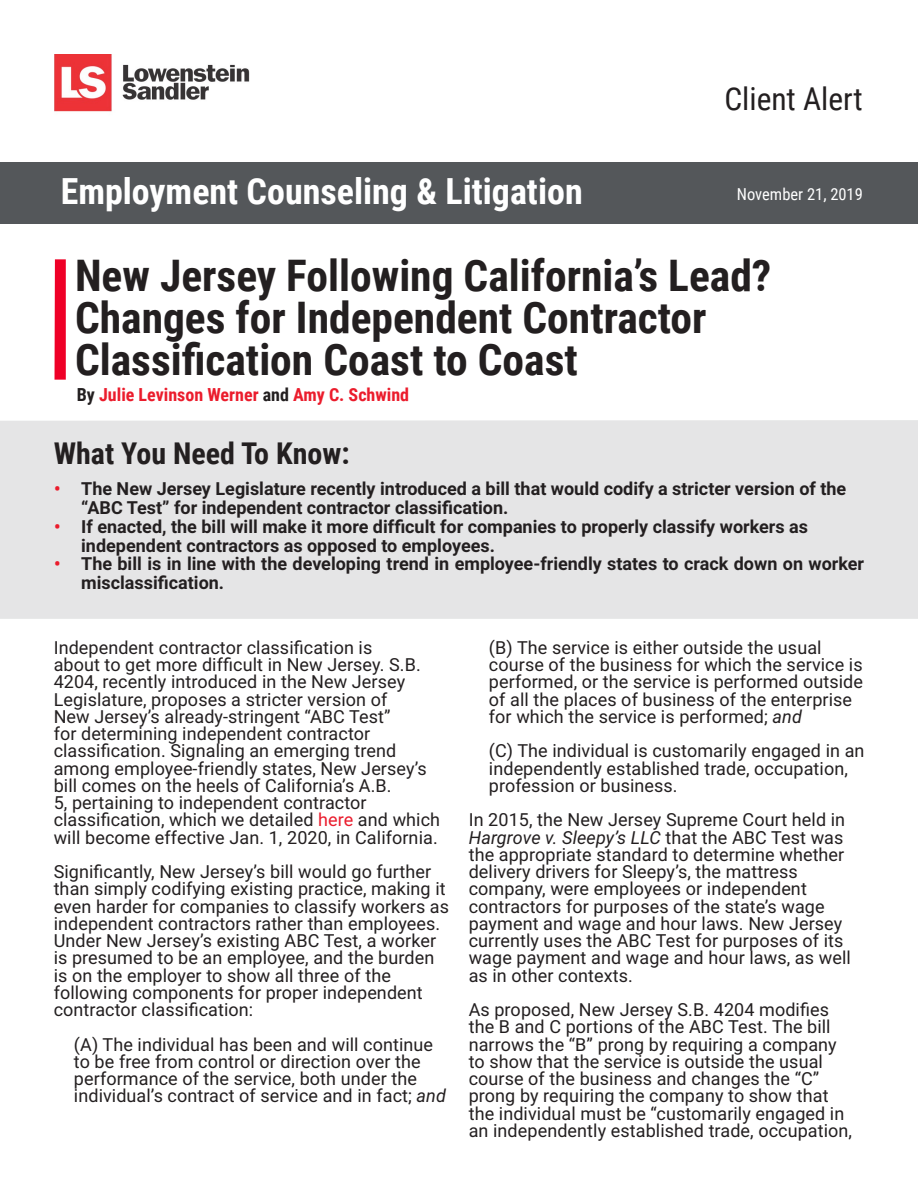
<style>
.page{position:relative;width:918px;height:1188px;background:#fff}
.page>*{position:absolute;margin:0;border:0;box-sizing:border-box;transform-origin:0 0}
.t1{font:700 43.5px/42px "Roboto Condensed";color:#231f20}
.t2{font:700 36px "Roboto Condensed";color:#fff}
.t3{font:31.5px "Roboto Condensed";color:#231f20}
.t4{font:700 30px "Roboto Condensed";color:#231f20}
.Body{font:18px/17.2px "Roboto";letter-spacing:.005em;color:#231f20}
.t5{font:700 18px/18.8px "Roboto";color:#231f20}
.Body-2{font:700 18px "Roboto Condensed";color:#eb1c2c}
.t6{font:16.5px "Roboto Condensed";color:#fff}
.s1{color:#231f20}
.s2{color:#eb1c2c}
.s3{color:#ea1c2d}
.s4{font-style:italic}
</style>
<div class="page">
<div style="left:0;top:163px;width:918px;height:61px;background:#54575a"></div>
<img style="left:54px;top:54px;width:196px;height:58px">
<div style="left:55px;top:259px;width:11px;height:121px;background:#ef0027"></div>
<div style="left:0;top:420px;width:918px;height:199px;background:#e5e5e6"></div>
<p class="t2" style="left:61px;top:166px;width:524px">Employment Counseling &amp; Litigation</p>
<p class="t3" style="left:724px;top:77px;width:140px">Client Alert</p>
<p class="t6" style="left:737px;top:183px;width:128px">November 21, 2019</p>
<p class="t1" style="left:75px;top:253px;width:698px">New Jersey Following California’s Lead?<br>Changes for Independent Contractor<br>Classification Coast to Coast</p>
<p class="Body-2" style="left:77px;top:382px;width:334px"><span class="s1">By</span> Julie Levinson Werner <span class="s1">and</span> Amy C. Schwind</p>
<p class="t4" style="left:54px;top:432px;width:297px">What You Need To Know:</p>
<p class="t5" style="left:81px;top:479px;width:767px;text-indent:-27px"><span class="s2">•</span> The New Jersey Legislature recently introduced a bill that would codify a stricter version of the “ABC Test” for independent contractor classification.</p>
<p class="t5" style="left:81px;top:516px;width:728px;text-indent:-27px"><span class="s2">•</span> If enacted, the bill will make it more difficult for companies to properly classify workers as independent contractors as opposed to employees.</p>
<p class="t5" style="left:81px;top:554px;width:784px;text-indent:-27px"><span class="s2">•</span> The bill is in line with the developing trend in employee-friendly states to crack down on worker misclassification.</p>
<p class="Body" style="left:54px;top:638px;width:388px">Independent contractor classification is<br>about to get more difficult in New Jersey. S.B.<br>4204, recently introduced in the New Jersey Legislature, proposes a stricter version of<br>New Jersey’s already-stringent “ABC Test”<br>for determining independent contractor classification. Signaling an emerging trend among employee-friendly states, New Jersey’s bill comes on the heels of California’s A.B.<br>5, pertaining to independent contractor classification, which we detailed <span class="s3">here</span> and which will become effective Jan. 1, 2020, in California.</p>
<p class="Body" style="left:54px;top:863px;width:397px">Significantly, New Jersey’s bill would go further than simply codifying existing practice, making it even harder for companies to classify workers as independent contractors rather than employees.<br>Under New Jersey’s existing ABC Test, a worker is presumed to be an employee, and the burden is on the employer to show all three of the following components for proper independent contractor classification:</p>
<p class="Body" style="left:74px;top:1035px;width:374px">(A) The individual has been and will continue to be free from control or direction over the performance of the service, both under the individual’s contract of service and in fact; <span class="s4">and</span></p>
<p class="Body" style="left:489px;top:638px;width:376px">(B) The service is either outside the usual course of the business for which the service is performed, or the service is performed outside of all the places of business of the enterprise for which the service is performed; <span class="s4">and</span></p>
<p class="Body" style="left:489px;top:742px;width:377px">(C) The individual is customarily engaged in an independently established trade, occupation, profession or business.</p>
<p class="Body" style="left:469px;top:811px;width:384px">In 2015, the New Jersey Supreme Court held in <span class="s4">Hargrove v. Sleepy’s LLC</span> that the ABC Test was the appropriate standard to determine whether delivery drivers for Sleepy’s, the mattress company, were employees or independent contractors for purposes of the state’s wage payment and wage and hour laws. New Jersey currently uses the ABC Test for purposes of its wage payment and wage and hour laws, as well as in other contexts.</p>
<p class="Body" style="left:469px;top:1000px;width:385px">As proposed, New Jersey S.B. 4204 modifies the B and C portions of the ABC Test. The bill narrows the “B” prong by requiring a company to show that the service is outside the usual course of the business and changes the “C” prong by requiring the company to show that the individual must be “customarily engaged in an independently established trade, occupation,</p>
</div>
